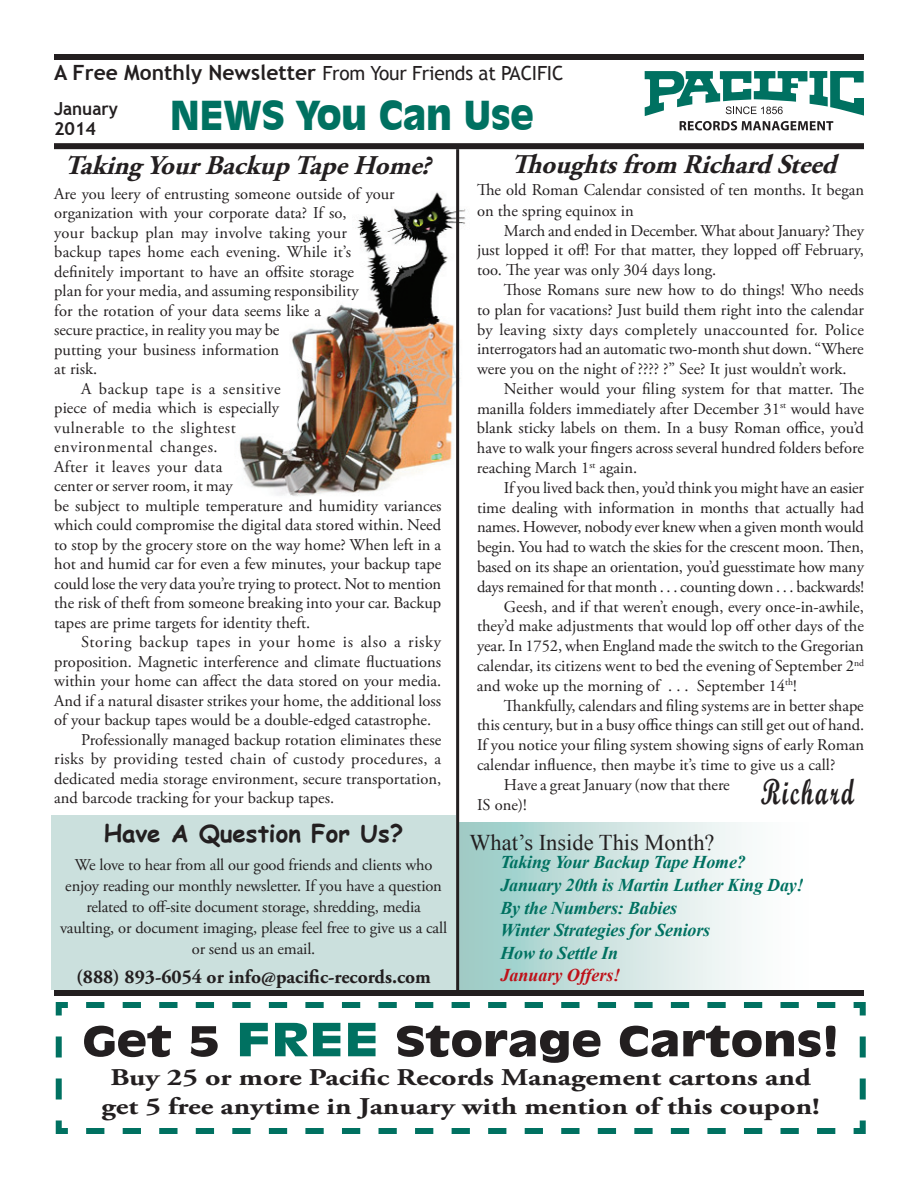
<style>
.page{position:relative;width:918px;height:1188px;background:#fff}
.page>*{position:absolute;margin:0;border:0;box-sizing:border-box;transform-origin:0 0}
.t1{font:900 40.5px "Incised 901 BT";color:#231f20;scale:1.25 1}
.t2{font:900 39px "Incised 901 BT";letter-spacing:-.01em;color:#007161}
.t3{font:36px "Script MT Bold";letter-spacing:.1em;color:#231f20;scale:.67 1}
.t4{font:italic 700 27px "Adobe Garamond Pro";color:#231f20}
.t5{font:700 24px/28.8px "Adobe Garamond Pro";color:#231f20;text-align:center;scale:1.25 1}
.t6{font:700 24px "Comic Sans MS";color:#231f20}
.t7{font:22.5px "Times New Roman";color:#231f20}
.t8{font:19.5px "Trebuchet MS";letter-spacing:-.01em;color:#231f20}
.t9{font:700 19.5px "Adobe Garamond Pro";color:#231f20}
.t10{font:italic 700 18px/22.6px "Times New Roman";letter-spacing:-.01em;color:#007161}
.t11{font:italic 700 18px "Times New Roman";color:#be1119}
.t12{font:700 18px/19.5px "Trebuchet MS";color:#231f20;scale:.95 1}
.t13{font:16.5px/19.8px "Adobe Garamond Pro";color:#231f20;text-align:justify}
.t14{font:16.5px "Adobe Garamond Pro";letter-spacing:.02em;color:#231f20}
.t15{font:16.5px "Adobe Garamond Pro";letter-spacing:.03em;color:#231f20}
.t16{font:16.5px "Adobe Garamond Pro";letter-spacing:.04em;color:#231f20}
.t17{font:16.5px "Adobe Garamond Pro";letter-spacing:.035em;color:#231f20}
.t18{font:16.5px "Adobe Garamond Pro";letter-spacing:.025em;color:#231f20}
.s1{font-weight:700;font-size:21px}
.s2{font-size:45px;color:#007161}
</style>
<div class="page">
<img style="left:239px;top:183px;width:227px;height:317px">
<div style="left:51px;top:815px;width:405px;height:175px;background:#cbe0dd"></div>
<div style="left:457px;top:823px;width:406px;height:169px;background:linear-gradient(to right,#9eccc7,#fff)"></div>
<div style="left:54px;top:990px;width:810px;height:6px;background:#231f20"></div>
<div style="left:54px;top:143px;width:810px;height:6px;background:#231f20"></div>
<div style="left:54px;top:54px;width:810px;height:6px;background:#231f20"></div>
<svg style="left:645px;top:71px;width:219px;height:59px"></svg>
<svg style="left:55px;top:1002px;width:811px;height:132px"></svg>
<hr style="left:456px;top:149px;width:3px;height:844px;background:#231f20">
<p class="t8" style="left:54px;top:62px;width:511px"><span class="s1">A Free Monthly Newsletter</span> From Your Friends at Pacific</p>
<p class="t12" style="left:54px;top:99px;width:69px">January<br>2014</p>
<h3 class="t4" style="left:511px;top:149px;width:335px">Thoughtsfrom RichardSteed</h3>
<h2 class="t2" style="left:170px;top:92px;width:366px">News You Can Use</h2>
<h3 class="t4" style="left:65px;top:150px;width:376px">TakingYourBackupTapeHome?</h3>
<p class="t13" style="left:54px;top:184px;width:342px">Are you leery of entrusting someone outside of your</p>
<p class="t13" style="left:54px;top:204px;width:294px">organization with your corporate data? If so,</p>
<p class="t13" style="left:54px;top:223px;width:294px">your backup plan may involve taking your</p>
<p class="t13" style="left:54px;top:243px;width:298px">backup tapes home each evening. While it’s</p>
<p class="t13" style="left:54px;top:262px;width:301px">definitely important to have an offsite storage</p>
<p class="t13" style="left:54px;top:282px;width:306px">plan for your media, and assuming responsibility</p>
<p class="t13" style="left:54px;top:301px;width:268px">for the rotation of your data seems like a</p>
<p class="t13" style="left:54px;top:321px;width:227px">secure practice, in reality you may be</p>
<p class="t13" style="left:54px;top:340px;width:226px">putting your business information</p>
<p class="t13" style="left:54px;top:360px;width:44px">at risk.</p>
<p class="t17" style="left:81px;top:379px;width:201px">A backup tape is a sensitive</p>
<p class="t13" style="left:54px;top:399px;width:226px">piece of media which is especially</p>
<p class="t15" style="left:54px;top:418px;width:183px">vulnerable to the slightest</p>
<p class="t15" style="left:54px;top:437px;width:165px">environmental changes.</p>
<p class="t18" style="left:54px;top:457px;width:170px">After it leaves your data</p>
<p class="t13" style="left:54px;top:477px;width:180px">center or server room, it may</p>
<p class="t13" style="left:54px;top:496px;width:389px">be subject to multiple temperature and humidity variances</p>
<p class="t13" style="left:54px;top:516px;width:388px">which could compromise the digital data stored within. Need</p>
<p class="t13" style="left:54px;top:535px;width:389px">to stop by the grocery store on the way home? When left in a</p>
<p class="t13" style="left:54px;top:555px;width:389px">hot and humid car for even a few minutes, your backup tape</p>
<p class="t13" style="left:54px;top:574px;width:389px">could lose the very data you’re trying to protect. Not to mention</p>
<p class="t13" style="left:54px;top:594px;width:388px">the risk of theft from someone breaking into your car. Backup</p>
<p class="t13" style="left:54px;top:613px;width:258px">tapes are prime targets for identity theft.</p>
<p class="t16" style="left:81px;top:632px;width:361px">Storing backup tapes in your home is also a risky</p>
<p class="t13" style="left:54px;top:652px;width:388px">proposition. Magnetic interference and climate fluctuations</p>
<p class="t13" style="left:54px;top:672px;width:388px">within your home can affect the data stored on your media.</p>
<p class="t13" style="left:54px;top:691px;width:389px">And if a natural disaster strikes your home, the additional loss</p>
<p class="t13" style="left:54px;top:711px;width:378px">of your backup tapes would be a double-edged catastrophe.</p>
<p class="t13" style="left:81px;top:730px;width:361px">Professionally managed backup rotation eliminates these</p>
<p class="t14" style="left:54px;top:749px;width:388px">risks by providing tested chain of custody procedures, a</p>
<p class="t13" style="left:54px;top:769px;width:389px">dedicated media storage environment, secure transportation,</p>
<p class="t13" style="left:54px;top:789px;width:282px">and barcode tracking for your backup tapes.</p>
<p class="t13" style="left:477px;top:180px;width:389px;line-height:20.5px">The old Roman Calendar consisted of ten months. It began on the spring equinox in</p>
<p class="t13" style="left:477px;top:221px;width:388px;text-indent:27px">March and ended in December. What about January? They just lopped it off! For that matter, they lopped off February, too. The year was only 304 days long.</p>
<p class="t13" style="left:477px;top:280px;width:389px;text-indent:27px">Those Romans sure new how to do things! Who needs to plan for vacations? Just build them right into the calendar by leaving sixty days completely unaccounted for. Police interrogators had an automatic two-month shut down. “Where were you on the night of ???? ?” See? It just wouldn’t work.</p>
<p class="t13" style="left:477px;top:379px;width:389px;text-indent:27px">Neither would your filing system for that matter. The manilla folders immediately after December 31<sup>st</sup> would have blank sticky labels on them. In a busy Roman office, you’d have to walk your fingers across several hundred folders before reaching March 1<sup>st</sup> again.</p>
<p class="t13" style="left:504px;top:478px;width:361px">If you lived back then, you’d think you might have an easier</p>
<p class="t13" style="left:477px;top:498px;width:389px">time dealing with information in months that actually had</p>
<p class="t13" style="left:477px;top:518px;width:388px">names. However, nobody ever knew when a given month would</p>
<p class="t13" style="left:477px;top:538px;width:388px">begin. You had to watch the skies for the crescent moon. Then,</p>
<p class="t13" style="left:477px;top:558px;width:388px">based on its shape an orientation, you’d guesstimate how many</p>
<p class="t13" style="left:477px;top:577px;width:389px">days remained for that month . . . counting down . . . backwards!</p>
<p class="t13" style="left:504px;top:597px;width:361px">Geesh, and if that weren’t enough, every once-in-awhile,</p>
<p class="t13" style="left:477px;top:617px;width:388px">they’d make adjustments that would lop off other days of the</p>
<p class="t13" style="left:477px;top:637px;width:388px">year. In 1752, when England made the switch to the Gregorian</p>
<p class="t13" style="left:477px;top:657px;width:388px">calendar, its citizens went to bed the evening of September 2<sup>nd</sup></p>
<p class="t13" style="left:477px;top:676px;width:321px">and woke up the morning of . . . September 14<sup>th</sup>!</p>
<p class="t13" style="left:504px;top:696px;width:361px">Thankfully, calendars and filing systems are in better shape</p>
<p class="t13" style="left:477px;top:716px;width:389px">this century, but in a busy office things can still get out of hand.</p>
<p class="t13" style="left:477px;top:736px;width:389px">If you notice your filing system showing signs of early Roman</p>
<p class="t13" style="left:477px;top:756px;width:360px">calendar influence, then maybe it’s time to give us a call?</p>
<p class="t13" style="left:504px;top:775px;width:227px">Have a great January (now that there</p>
<p class="t13" style="left:477px;top:795px;width:51px">IS one)!</p>
<h3 class="t3" style="left:761px;top:770px;width:141px">Richard</h3>
<h3 class="t6" style="left:104px;top:815px;width:301px">Have A Question For Us?</h3>
<p class="t13" style="left:60px;top:855px;width:389px;line-height:21px;text-align:center">We love to hear from all our good friends and clients who enjoy reading our monthly newsletter. If you have a question related to off-site document storage, shredding, media vaulting, or document imaging, please feel free to give us a call or send us an email.</p>
<p class="t9" style="left:76px;top:965px;width:356px">(888) 893-6054 or info@pacific-records.com</p>
<h3 class="t7" style="left:469px;top:827px;width:247px">What’s Inside This Month?</h3>
<p class="t10" style="left:500px;top:850px;width:305px">Taking Your Backup Tape Home?<br>January 20th is Martin Luther King Day!<br>By the Numbers: Babies<br>Winter Strategies for Seniors<br>How to Settle In</p>
<p class="t11" style="left:500px;top:963px;width:122px">January Offers!</p>
<h1 class="t1" style="left:82px;top:1017px;width:607px">Get 5 <span class="s2">FREE</span> Storage Cartons!</h1>
<h3 class="t5" style="left:102px;top:1064px;width:576px">Buy 25 or more Pacific Records Management cartons and get 5 free anytime in January with mention of this coupon!</h3>
</div>
